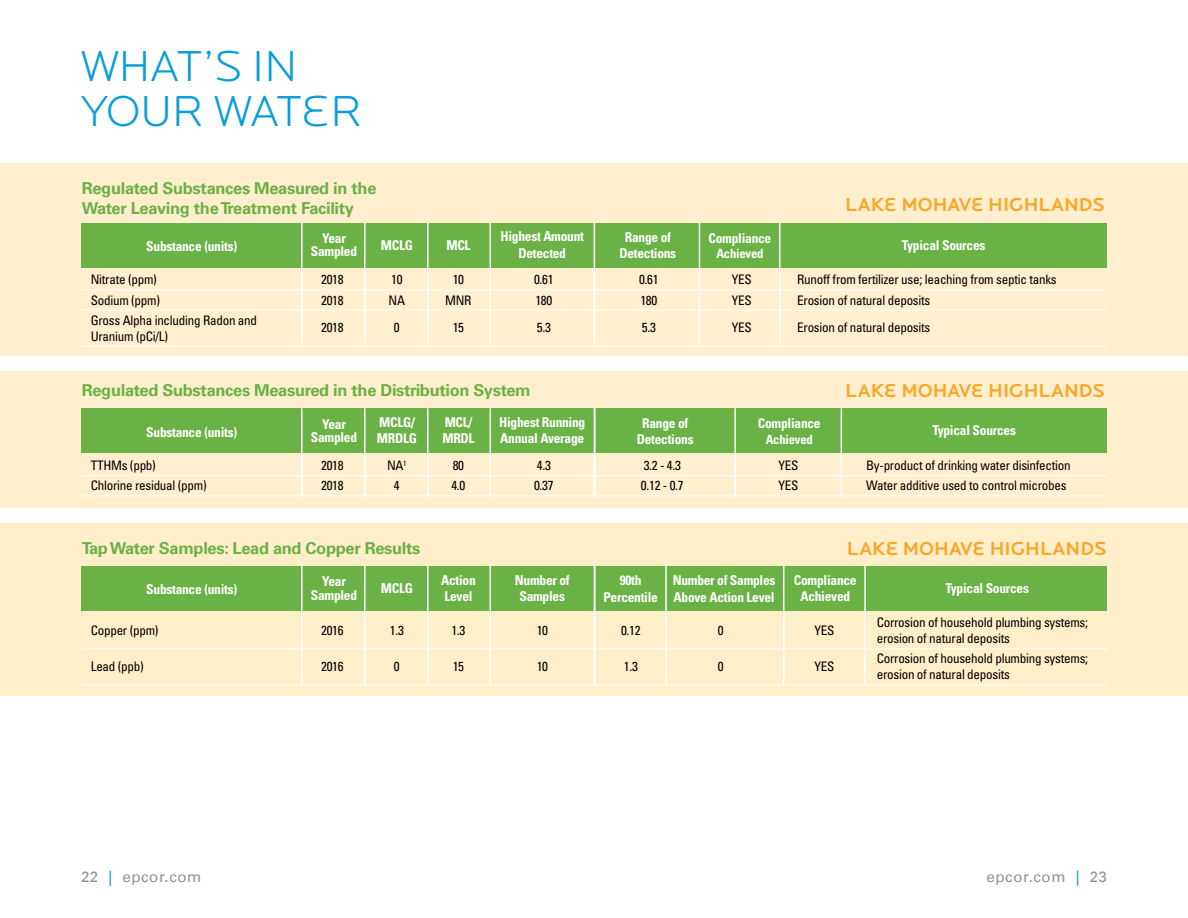
<style>
.page{position:relative;width:1188px;height:918px;background:#fff}
.page>*{position:absolute;margin:0;border:0;box-sizing:border-box;transform-origin:0 0}
.t1{font:300 45px/45px "Locator Display";color:#0a9dd9}
.t2{font:500 19.5px "Locator Display";color:#faa627}
.t3{font:700 16.5px/19.8px "Univers LT";letter-spacing:-.02em;color:#6ab245}
.t4{font:15px "Univers LT";letter-spacing:.04em;color:#919194}
.t5{font:700 condensed 13.5px/16.2px "Univers";letter-spacing:-.02em;color:#fff;text-align:center}
.t6{font:condensed 13.2px/15.8px "Univers";letter-spacing:-.02em;color:#000}
.t7{font:700 condensed 12.75px "Univers";letter-spacing:-.02em;color:#fff}
.s1{color:#0a9dd9}
</style>
<div class="page">
<div style="left:0;top:524px;width:1188px;height:172px;background:#ffeeca"></div>
<div style="left:81px;top:566px;width:1026px;height:45px;background:#6ab245"></div>
<hr style="left:82px;top:648px;width:1025px;height:1px;background:#fff">
<hr style="left:82px;top:684px;width:1025px;height:1px;background:#fff">
<hr style="left:301px;top:566px;width:2px;height:119px;background:#fff">
<hr style="left:364px;top:566px;width:2px;height:119px;background:#fff">
<hr style="left:427px;top:566px;width:2px;height:119px;background:#fff">
<hr style="left:490px;top:566px;width:1px;height:119px;background:#fff">
<hr style="left:665px;top:566px;width:2px;height:119px;background:#fff">
<hr style="left:783px;top:566px;width:1px;height:119px;background:#fff">
<hr style="left:594px;top:566px;width:2px;height:118px;background:#fff">
<hr style="left:864px;top:566px;width:2px;height:118px;background:#fff">
<div style="left:0;top:163px;width:1188px;height:193px;background:#ffefce"></div>
<div style="left:81px;top:223px;width:1026px;height:45px;background:#6ab245"></div>
<hr style="left:82px;top:290px;width:1025px;height:1px;background:#fff">
<hr style="left:82px;top:310px;width:1025px;height:1px;background:#fff">
<hr style="left:82px;top:346px;width:1025px;height:1px;background:#fff">
<hr style="left:301px;top:223px;width:2px;height:121px;background:#fff">
<hr style="left:364px;top:223px;width:2px;height:121px;background:#fff">
<hr style="left:427px;top:223px;width:2px;height:121px;background:#fff">
<hr style="left:490px;top:223px;width:1px;height:121px;background:#fff">
<hr style="left:594px;top:223px;width:1px;height:121px;background:#fff">
<hr style="left:699px;top:223px;width:1px;height:121px;background:#fff">
<hr style="left:779px;top:223px;width:1px;height:121px;background:#fff">
<div style="left:0;top:371px;width:1188px;height:137px;background:#ffefce"></div>
<div style="left:81px;top:408px;width:1026px;height:45px;background:#6ab245"></div>
<hr style="left:82px;top:475px;width:1025px;height:1px;background:#fff">
<hr style="left:82px;top:495px;width:1025px;height:1px;background:#fff">
<hr style="left:301px;top:408px;width:2px;height:89px;background:#fff">
<hr style="left:364px;top:408px;width:2px;height:89px;background:#fff">
<hr style="left:427px;top:408px;width:2px;height:89px;background:#fff">
<hr style="left:490px;top:408px;width:1px;height:89px;background:#fff">
<hr style="left:734px;top:408px;width:2px;height:89px;background:#fff">
<hr style="left:841px;top:408px;width:1px;height:89px;background:#fff">
<hr style="left:594px;top:408px;width:2px;height:90px;background:#fff">
<h1 class="t1" style="left:81px;top:45px;width:283px">WHAT’S IN<br>YOUR WATER</h1>
<p class="t3" style="left:82px;top:178px;width:296px">Regulated Substances Measured in the<br>Water Leaving the Treatment Facility</p>
<h2 class="t2" style="left:845px;top:193px;width:261px">LAKE MOHAVE HIGHLANDS</h2>
<p class="t5" style="left:501px;top:228px;width:85px">Highest Amount<br>Detected</p>
<p class="t5" style="left:146px;top:238px;width:92px">Substance (units)</p>
<p class="t5" style="left:311px;top:231px;width:48px;line-height:13.5px">Year<br>Sampled</p>
<p class="t5" style="left:381px;top:236px;width:34px">MCLG</p>
<p class="t5" style="left:619px;top:229px;width:58px">Range of<br>Detections</p>
<p class="t5" style="left:709px;top:230px;width:64px">Compliance</p>
<p class="t5" style="left:446px;top:236px;width:26px">MCL</p>
<p class="t5" style="left:902px;top:236px;width:85px">Typical Sources</p>
<p class="t7" style="left:716px;top:246px;width:49px">Achieved</p>
<p class="t6" style="left:91px;top:271px;width:68px">Nitrate (ppm)</p>
<p class="t6" style="left:321px;top:271px;width:24px">2018</p>
<p class="t6" style="left:391px;top:271px;width:13px">10</p>
<p class="t6" style="left:453px;top:271px;width:13px">10</p>
<p class="t6" style="left:534px;top:271px;width:21px">0.61</p>
<p class="t6" style="left:639px;top:271px;width:21px">0.61</p>
<p class="t6" style="left:732px;top:271px;width:21px">YES</p>
<p class="t6" style="left:797px;top:271px;width:261px">Runoff from fertilizer use; leaching from septic tanks</p>
<p class="t6" style="left:91px;top:292px;width:71px">Sodium (ppm)</p>
<p class="t6" style="left:321px;top:292px;width:24px">2018</p>
<p class="t6" style="left:389px;top:292px;width:18px">NA</p>
<p class="t6" style="left:445px;top:292px;width:28px">MNR</p>
<p class="t6" style="left:535px;top:292px;width:18px">180</p>
<p class="t6" style="left:640px;top:292px;width:18px">180</p>
<p class="t6" style="left:732px;top:292px;width:21px">YES</p>
<p class="t6" style="left:797px;top:292px;width:135px">Erosion of natural deposits</p>
<p class="t6" style="left:91px;top:312px;width:168px">Gross Alpha including Radon and</p>
<p class="t6" style="left:321px;top:319px;width:24px">2018</p>
<p class="t6" style="left:394px;top:319px;width:7px">0</p>
<p class="t6" style="left:453px;top:319px;width:13px">15</p>
<p class="t6" style="left:537px;top:319px;width:16px">5.3</p>
<p class="t6" style="left:642px;top:319px;width:16px">5.3</p>
<p class="t6" style="left:732px;top:319px;width:21px">YES</p>
<p class="t6" style="left:797px;top:319px;width:135px">Erosion of natural deposits</p>
<p class="t6" style="left:91px;top:328px;width:79px">Uranium (pCi/L)</p>
<p class="t3" style="left:82px;top:381px;width:451px">Regulated Substances Measured in the Distribution System</p>
<p class="t5" style="left:146px;top:424px;width:92px">Substance (units)</p>
<p class="t5" style="left:311px;top:417px;width:48px;line-height:13.5px">Year<br>Sampled</p>
<p class="t5" style="left:377px;top:414px;width:42px;text-align:left">MCLG/<br>MRDLG</p>
<p class="t5" style="left:637px;top:415px;width:58px">Range of<br>Detections</p>
<p class="t5" style="left:758px;top:415px;width:64px">Compliance</p>
<p class="t5" style="left:442px;top:414px;width:34px;text-align:left">MCL/<br>MRDL</p>
<p class="t5" style="left:499px;top:414px;width:88px;text-align:left">Highest Running<br>Annual Average</p>
<p class="t7" style="left:766px;top:431px;width:49px">Achieved</p>
<h2 class="t2" style="left:845px;top:380px;width:261px">LAKE MOHAVE HIGHLANDS</h2>
<p class="t5" style="left:933px;top:422px;width:85px">Typical Sources</p>
<p class="t6" style="left:91px;top:457px;width:67px">TTHMs (ppb)</p>
<p class="t6" style="left:321px;top:457px;width:24px">2018</p>
<p class="t6" style="left:387px;top:457px;width:21px">NA<sup>1</sup></p>
<p class="t6" style="left:453px;top:457px;width:13px">80</p>
<p class="t6" style="left:537px;top:457px;width:16px">4.3</p>
<p class="t6" style="left:644px;top:457px;width:39px">3.2 - 4.3</p>
<p class="t6" style="left:778px;top:457px;width:21px">YES</p>
<p class="t6" style="left:866px;top:457px;width:206px">By-product of drinking water disinfection</p>
<p class="t6" style="left:91px;top:477px;width:117px">Chlorine residual (ppm)</p>
<p class="t6" style="left:321px;top:477px;width:24px">2018</p>
<p class="t6" style="left:394px;top:477px;width:7px">4</p>
<p class="t6" style="left:451px;top:477px;width:16px">4.0</p>
<p class="t6" style="left:534px;top:477px;width:21px">0.37</p>
<p class="t6" style="left:641px;top:477px;width:44px">0.12 - 0.7</p>
<p class="t6" style="left:778px;top:477px;width:21px">YES</p>
<p class="t6" style="left:866px;top:477px;width:202px">Water additive used to control microbes</p>
<p class="t3" style="left:82px;top:538px;width:340px">Tap Water Samples: Lead and Copper Results</p>
<h2 class="t2" style="left:847px;top:537px;width:261px">LAKE MOHAVE HIGHLANDS</h2>
<p class="t5" style="left:146px;top:581px;width:92px">Substance (units)</p>
<p class="t5" style="left:311px;top:574px;width:48px;line-height:13.5px">Year<br>Sampled</p>
<p class="t5" style="left:381px;top:580px;width:34px">MCLG</p>
<p class="t5" style="left:603px;top:572px;width:56px">90th<br>Percentile</p>
<p class="t5" style="left:673px;top:572px;width:104px;text-align:left">Number of Samples<br>Above Action Level</p>
<p class="t5" style="left:794px;top:572px;width:64px">Compliance<br>Achieved</p>
<p class="t5" style="left:946px;top:580px;width:85px">Typical Sources</p>
<p class="t5" style="left:441px;top:572px;width:36px;text-align:left">Action<br>Level</p>
<p class="t5" style="left:515px;top:572px;width:56px">Number of<br>Samples</p>
<p class="t6" style="left:91px;top:622px;width:69px">Copper (ppm)</p>
<p class="t6" style="left:321px;top:622px;width:24px">2016</p>
<p class="t6" style="left:390px;top:622px;width:16px">1.3</p>
<p class="t6" style="left:451px;top:622px;width:16px">1.3</p>
<p class="t6" style="left:537px;top:622px;width:13px">10</p>
<p class="t6" style="left:621px;top:622px;width:21px">0.12</p>
<p class="t6" style="left:718px;top:622px;width:7px">0</p>
<p class="t6" style="left:814px;top:622px;width:21px">YES</p>
<p class="t6" style="left:877px;top:615px;width:213px">Corrosion of household plumbing systems; erosion of natural deposits</p>
<p class="t6" style="left:91px;top:658px;width:55px">Lead (ppb)</p>
<p class="t6" style="left:321px;top:658px;width:24px">2016</p>
<p class="t6" style="left:394px;top:658px;width:7px">0</p>
<p class="t6" style="left:453px;top:658px;width:13px">15</p>
<p class="t6" style="left:537px;top:658px;width:13px">10</p>
<p class="t6" style="left:624px;top:658px;width:16px">1.3</p>
<p class="t6" style="left:718px;top:658px;width:7px">0</p>
<p class="t6" style="left:814px;top:658px;width:21px">YES</p>
<p class="t6" style="left:877px;top:651px;width:213px">Corrosion of household plumbing systems; erosion of natural deposits</p>
<p class="t4" style="left:81px;top:868px;width:122px">22 <span class="s1">|</span> epcor.com</p>
<p class="t4" style="left:987px;top:868px;width:122px">epcor.com <span class="s1">|</span> 23</p>
</div>
